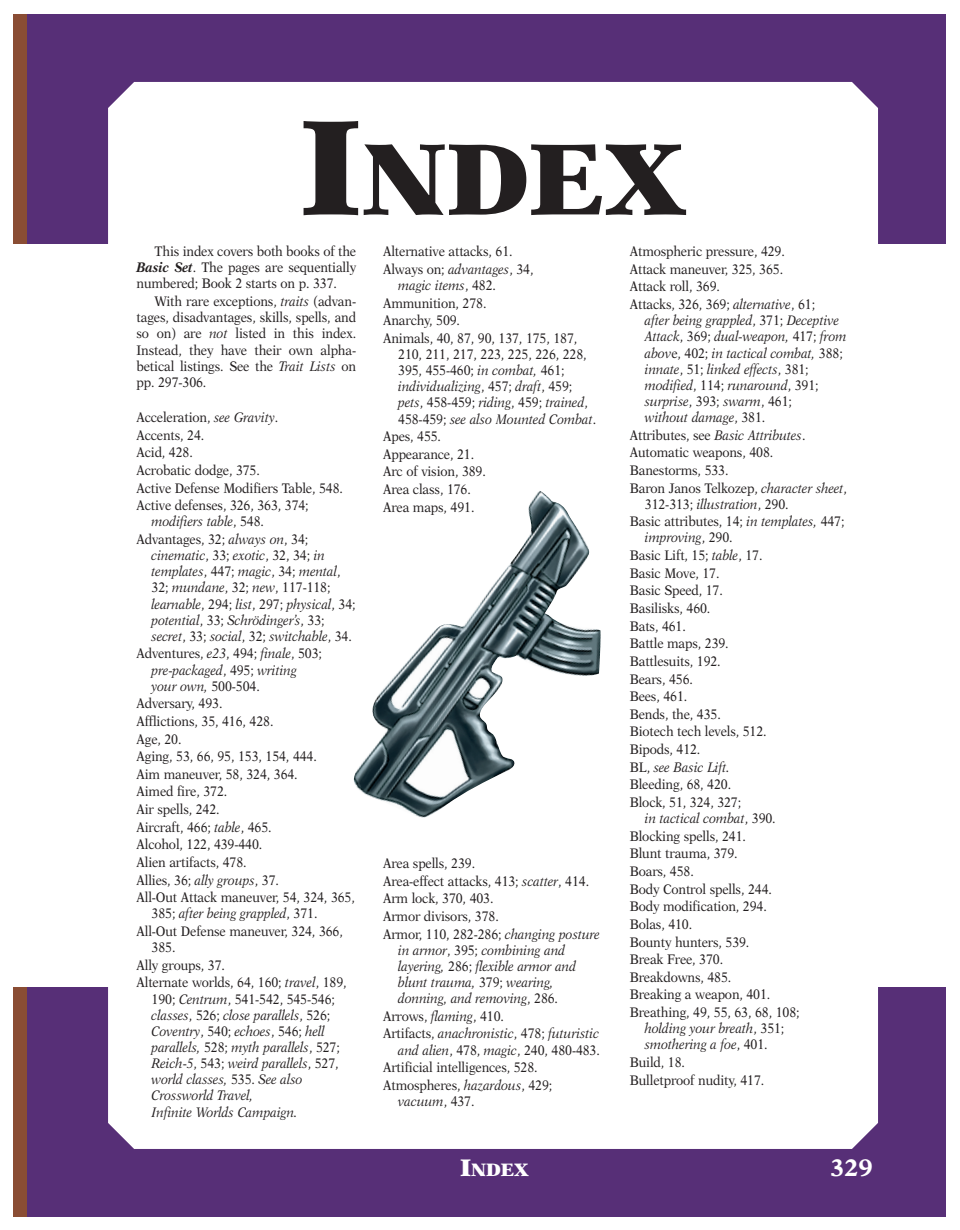
<style>
.page{position:relative;width:960px;height:1230px;background:#fff}
.page>*{position:absolute;margin:0;border:0;box-sizing:border-box;transform-origin:0 0}
.t1{font:900 101.25px "New Aster";color:#231f20}
.t2{font:700 24px "New Aster";color:#fff}
.t3{font:900 18px "New Aster";color:#fff}
.t4{font:13.8px/17.7px "New Aster";letter-spacing:-.01em;color:#231f20;scale:.9 1}
.t5{font:italic 13.8px/16.2px "New Aster";letter-spacing:-.01em;color:#231f20;scale:.9 1}
.s1{font-size:135px}
.s2{font-weight:700;font-style:italic}
.s3{font-style:italic}
.s4{font-style:normal}
.s5{font-size:24px}
</style>
<div class="page">
<div style="left:27px;top:14px;width:918px;height:1202px;background:#572f77"></div>
<div style="left:108px;top:82px;width:770px;height:1066px;background:#fff"></div>
<div style="left:27px;top:244px;width:918px;height:742px;background:#fff"></div>
<img style="left:353px;top:491px;width:248px;height:327px">
<div style="left:14px;top:14px;width:13px;height:1202px;background:#8a4d34"></div>
<div style="left:14px;top:244px;width:13px;height:742px;background:#fff"></div>
<h1 class="t1" style="left:299px;top:136px;width:388px"><span class="s1">I</span>NDEX</h1>
<p class="t4" style="left:137px;top:244px;width:245px;line-height:16.2px;text-align:justify;text-indent:18px">This index covers both books of the <span class="s2">Basic Set</span>. The pages are sequentially numbered; Book 2 starts on p. 337.</p>
<p class="t4" style="left:136px;top:294px;width:245px;line-height:16.2px;text-align:justify;text-indent:18px">With rare exceptions, <span class="s3">traits</span> (advan&shy;tages, disadvantages, skills, spells, and so on) are <span class="s3">not</span> listed in this index.<br>Instead, they have their own alpha&shy;betical listings. See the <span class="s3">Trait Lists</span> on pp. 297-306.</p>
<p class="t4" style="left:136px;top:409px;width:231px">Acceleration, <span class="s3">see Gravity</span>.<br>Accents, 24.<br>Acid, 428.<br>Acrobatic dodge, 375.<br>Active Defense Modifiers Table, 548.<br>Active defenses, 326, 363, 374;</p>
<p class="t4" style="left:136px;top:513px;width:192px;text-indent:15px"><span class="s3">modifiers table</span>, 548.<br>Advantages, 32; <span class="s3">always on</span>, 34;</p>
<p class="t5" style="left:151px;top:548px;width:228px">cinematic<span class="s4">, 33;</span> exotic<span class="s4">, 32, 34;</span> in templates<span class="s4">, 447;</span> magic<span class="s4">, 34;</span> mental<span class="s4">, 32;</span> mundane<span class="s4">, 32;</span> new<span class="s4">, 117-118; </span>learnable<span class="s4">, 294;</span> list<span class="s4">, 297;</span> physical<span class="s4">, 34; </span>potential<span class="s4">, 33;</span> Schrödinger’s<span class="s4">, 33; </span>secret<span class="s4">, 33;</span> social<span class="s4">, 32;</span> switchable<span class="s4">, 34.</span></p>
<p class="t4" style="left:152px;top:646px;width:191px;line-height:16.2px;text-indent:-15px">Adventures, <span class="s3">e23</span>, 494; <span class="s3">finale</span>, 503; <span class="s3">pre</span>-<span class="s3">packaged</span>, 495; <span class="s3">writing your own,</span> 500-504.</p>
<p class="t4" style="left:137px;top:695px;width:244px">Adversary, 493.<br>Afflictions, 35, 416, 428.<br>Age, 20.<br>Aging, 53, 66, 95, 153, 154, 444.<br>Aim maneuver, 58, 324, 364.<br>Aimed fire, 372.<br>Air spells, 242.<br>Aircraft, 466; <span class="s3">table</span>, 465.<br>Alcohol, 122, 439-440.<br>Alien artifacts, 478.<br>Allies, 36; <span class="s3">ally groups</span>, 37.<br>All-Out Attack maneuver, 54, 324, 365,</p>
<p class="t4" style="left:137px;top:905px;width:231px;text-indent:15px">385; <span class="s3">after being grappled</span>, 371.<br>All-Out Defense maneuver, 324, 366,</p>
<p class="t4" style="left:137px;top:939px;width:235px;text-indent:15px">385.<br>Ally groups, 37.<br>Alternate worlds, 64, 160; <span class="s3">travel</span>, 189,</p>
<p class="t5" style="left:151px;top:991px;width:211px"><span class="s4">190;</span> Centrum<span class="s4">, 541-542, 545-546; </span>classes<span class="s4">, 526;</span> close parallels<span class="s4">, 526;<br></span>Coventry<span class="s4">, 540;</span> echoes<span class="s4">, 546;</span> hell parallels, <span class="s4">528;</span> myth parallels<span class="s4">, 527;<br></span>Reich<span class="s4">-</span>5<span class="s4">, 543;</span> weird parallels<span class="s4">, 527, </span>world classes, <span class="s4">535.</span> See also<br>Crossworld Travel,<br>Infinite Worlds Campaign.</p>
<p class="t4" style="left:383px;top:243px;width:168px">Alternative attacks, 61.<br>Always on; <span class="s3">advantages</span>, 34,</p>
<p class="t4" style="left:383px;top:277px;width:217px;text-indent:15px"><span class="s3">magic items</span>, 482.<br>Ammunition, 278.<br>Anarchy, 509.<br>Animals, 40, 87, 90, 137, 175, 187,</p>
<p class="t4" style="left:398px;top:347px;width:221px;line-height:16.2px">210, 211, 217, 223, 225, 226, 228, 395, 455-460; <span class="s3">in combat,</span> 461; <span class="s3">individualizing</span>, 457; <span class="s3">draft</span>, 459; <span class="s3">pets</span>, 458-459; <span class="s3">riding</span>, 459; <span class="s3">trained</span>, 458-459; <span class="s3">see also Mounted Combat</span>.</p>
<p class="t4" style="left:383px;top:428px;width:116px">Apes, 455.<br>Appearance, 21.<br>Arc of vision, 389.<br>Area class, 176.<br>Area maps, 491.</p>
<p class="t4" style="left:383px;top:855px;width:242px">Area spells, 239.<br>Area-effect attacks, 413; <span class="s3">scatter</span>, 414.<br>Arm lock, 370, 403.<br>Armor divisors, 378.<br>Armor, 110, 282-286; <span class="s3">changing posture</span></p>
<p class="t5" style="left:398px;top:942px;width:199px">in armor<span class="s4">, 395;</span> combining and layering, <span class="s4">286;</span> flexible armor and blunt trauma, <span class="s4">379;</span> wearing, donning, and removing<span class="s4">, 286.</span></p>
<p class="t5" style="left:383px;top:1008px;width:242px;line-height:17.7px"><span class="s4">Arrows,</span> flaming<span class="s4">, 410.<br>Artifacts,</span> anachronistic<span class="s4">, 478;</span> futuristic</p>
<p class="t4" style="left:383px;top:1041px;width:242px;text-indent:15px"><span class="s3">and alien</span>, 478, <span class="s3">magic</span>, 240, 480-483.<br>Artificial intelligences, 528.<br>Atmospheres, <span class="s3">hazardous</span>, 429;</p>
<p class="t5" style="left:398px;top:1094px;width:86px">vacuum<span class="s4">, 437.</span></p>
<p class="t4" style="left:629px;top:243px;width:207px">Atmospheric pressure, 429.<br>Attack maneuver, 325, 365.<br>Attack roll, 369.<br>Attacks, 326, 369; <span class="s3">alternative</span>, 61;</p>
<p class="t5" style="left:644px;top:313px;width:226px">after being grappled<span class="s4">, 371;</span> Deceptive<br>Attack<span class="s4">, 369;</span> dual-weapon, <span class="s4">417;</span> from abov<span class="s4">e, 402;</span> in tactical combat, <span class="s4">388; </span>innate<span class="s4">, 51;</span> linked effects<span class="s4">, 381; </span>modified<span class="s4">, 114;</span> runaround<span class="s4">, 391; </span>surprise<span class="s4">, 393;</span> swarm<span class="s4">, 461;<br></span>without damage<span class="s4">, 381.</span></p>
<p class="t4" style="left:630px;top:427px;width:243px">Attributes, see <span class="s3">Basic Attributes</span>.<br>Automatic weapons, 408.<br>Banestorms, 533.<br>Baron Janos Telkozep, <span class="s3">character sheet</span>,</p>
<p class="t4" style="left:630px;top:496px;width:240px;text-indent:15px">312-313; <span class="s3">illustration</span>, 290.<br>Basic attributes, 14; <span class="s3">in templates,</span> 447;</p>
<p class="t4" style="left:630px;top:530px;width:153px;text-indent:15px"><span class="s3">improving</span>, 290.<br>Basic Lift, 15; <span class="s3">table</span>, 17.<br>Basic Move, 17.<br>Basic Speed, 17.<br>Basilisks, 460.<br>Bats, 461.<br>Battle maps, 239.<br>Battlesuits, 192.<br>Bears, 456.<br>Bees, 461.<br>Bends, the, 435.<br>Biotech tech levels, 512.<br>Bipods, 412.<br>BL, <span class="s3">see Basic Lift.<br></span>Bleeding, 68, 420.<br>Block, 51, 324, 327;</p>
<p class="t4" style="left:630px;top:810px;width:190px;text-indent:15px"><span class="s3">in tactical combat</span>, 390.<br>Blocking spells, 241.<br>Blunt trauma, 379.<br>Boars, 458.<br>Body Control spells, 244.<br>Body modification, 294.<br>Bolas, 410.<br>Bounty hunters, 539.<br>Break Free, 370.<br>Breakdowns, 485.<br>Breaking a weapon, 401.<br>Breathing, 49, 55, 63, 68, 108;</p>
<p class="t5" style="left:645px;top:1021px;width:156px">holding your breath<span class="s4">, 351; </span>smothering a foe<span class="s4">, 401.</span></p>
<p class="t4" style="left:629px;top:1054px;width:151px">Build, 18.<br>Bulletproof nudity, 417.</p>
<h3 class="t3" style="left:460px;top:1161px;width:70px"><span class="s5">I</span>NDEX</h3>
<h2 class="t2" style="left:830px;top:1157px;width:44px">329</h2>
</div>
